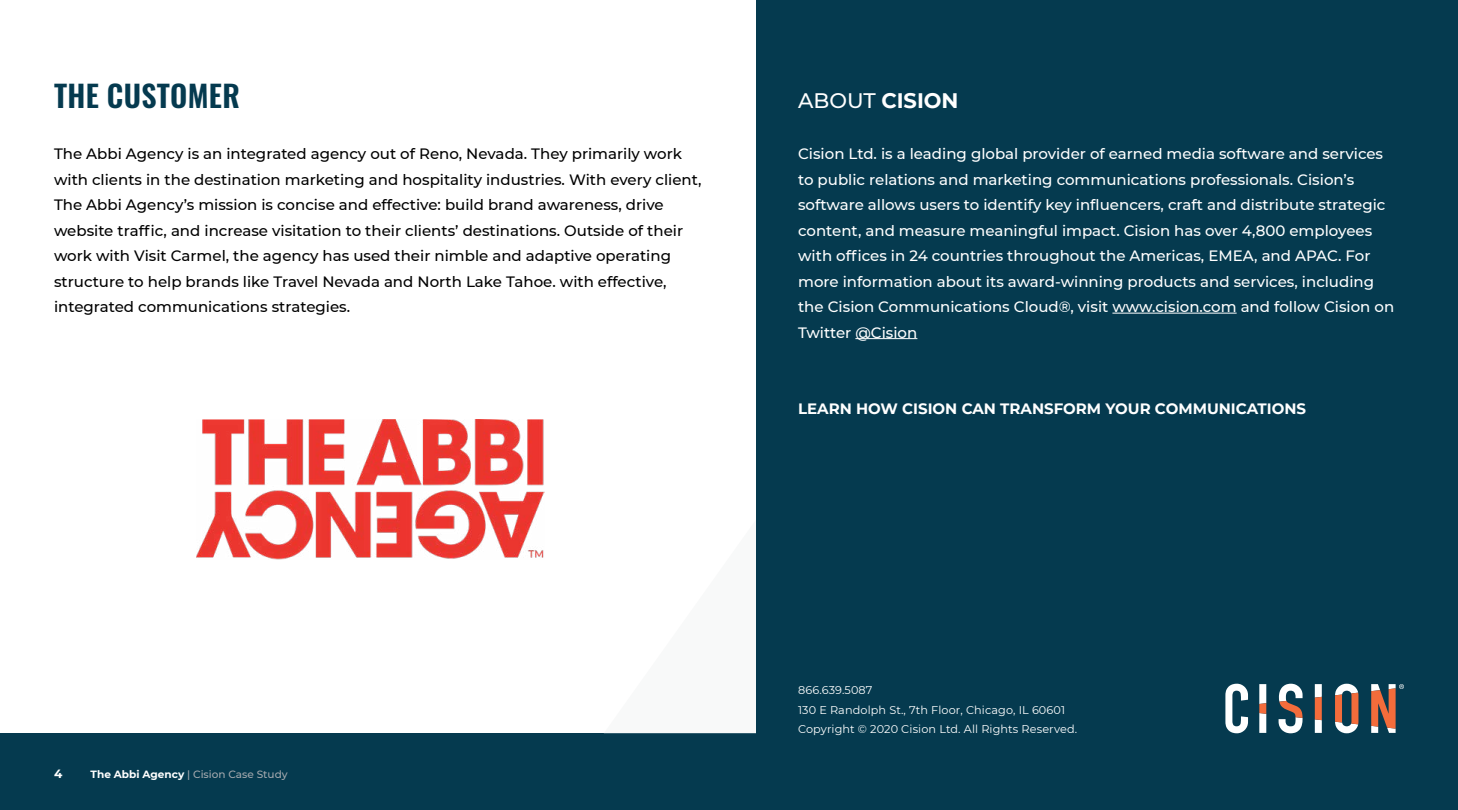
<style>
.page{position:relative;width:1458px;height:810px;background:#fff}
.page>*{position:absolute;margin:0;border:0;box-sizing:border-box;transform-origin:0 0}
.t1{font:600 30px "Oswald";letter-spacing:.01em;color:#053a4f}
.t2{font:700 21px "Montserrat";color:#fff}
.t3{font:500 15px/25.5px "Montserrat";color:#fff}
.t4{font:500 15px/25.5px "Montserrat";color:#000}
.t5{font:700 15px "Montserrat";color:#fff}
.t6{font:700 12px "Montserrat";color:#fff}
.t7{font:11.25px/19.5px "Montserrat";letter-spacing:.01em;color:#fff}
.t8{font:500 10.5px "Montserrat";color:#a4a9ae}
.s1{font-weight:500}
.s2{font-weight:700;color:#fff}
</style>
<div class="page">
<div style="left:0;top:733px;width:1458px;height:77px;background:#053a4f"></div>
<div style="left:756px;top:0;width:702px;height:810px;background:#053a4f"></div>
<hr style="left:1112px;top:313px;width:125px;height:1px;background:#fff">
<hr style="left:855px;top:338px;width:62px;height:1px;background:#fff">
<svg style="left:1259px;top:684px;width:7px;height:49px"></svg>
<svg style="left:1279px;top:684px;width:24px;height:49px"></svg>
<svg style="left:1315px;top:684px;width:7px;height:49px"></svg>
<svg style="left:1335px;top:684px;width:23px;height:49px"></svg>
<svg style="left:1225px;top:684px;width:23px;height:49px"></svg>
<svg style="left:1371px;top:684px;width:33px;height:49px"></svg>
<img style="left:196px;top:419px;width:349px;height:140px">
<h1 class="t1" style="left:54px;top:80px;width:187px">THE CUSTOMER</h1>
<p class="t4" style="left:54px;top:140px;width:649px">The Abbi Agency is an integrated agency out of Reno, Nevada. They primarily work with clients in the destination marketing and hospitality industries. With every client, The Abbi Agency’s mission is concise and effective: build brand awareness, drive website traffic, and increase visitation to their clients’ destinations. Outside of their work with Visit Carmel, the agency has used their nimble and adaptive operating structure to help brands like Travel Nevada and North Lake Tahoe. with effective, integrated communications strategies.</p>
<h2 class="t2" style="left:798px;top:85px;width:162px"><span class="s1">ABOUT</span> CISION</h2>
<p class="t3" style="left:798px;top:140px;width:598px">Cision Ltd. is a leading global provider of earned media software and services to public relations and marketing communications professionals. Cision’s software allows users to identify key influencers, craft and distribute strategic content, and measure meaningful impact. Cision has over 4,800 employees with offices in 24 countries throughout the Americas, EMEA, and APAC. For more information about its award-winning products and services, including the Cision Communications Cloud®️, visit www.cision.com and follow Cision on Twitter @Cision</p>
<p class="t5" style="left:798px;top:398px;width:510px">LEARN HOW CISION CAN TRANSFORM YOUR COMMUNICATIONS</p>
<p class="t6" style="left:54px;top:765px;width:10px">4</p>
<p class="t8" style="left:91px;top:767px;width:199px"><span class="s2">The Abbi Agency</span> | Cision Case Study</p>
<p class="t7" style="left:798px;top:680px;width:281px">866.639.5087<br>130 E Randolph St., 7th Floor, Chicago, IL 60601<br>Copyright © 2020 Cision Ltd. All Rights Reserved.</p>
</div>
